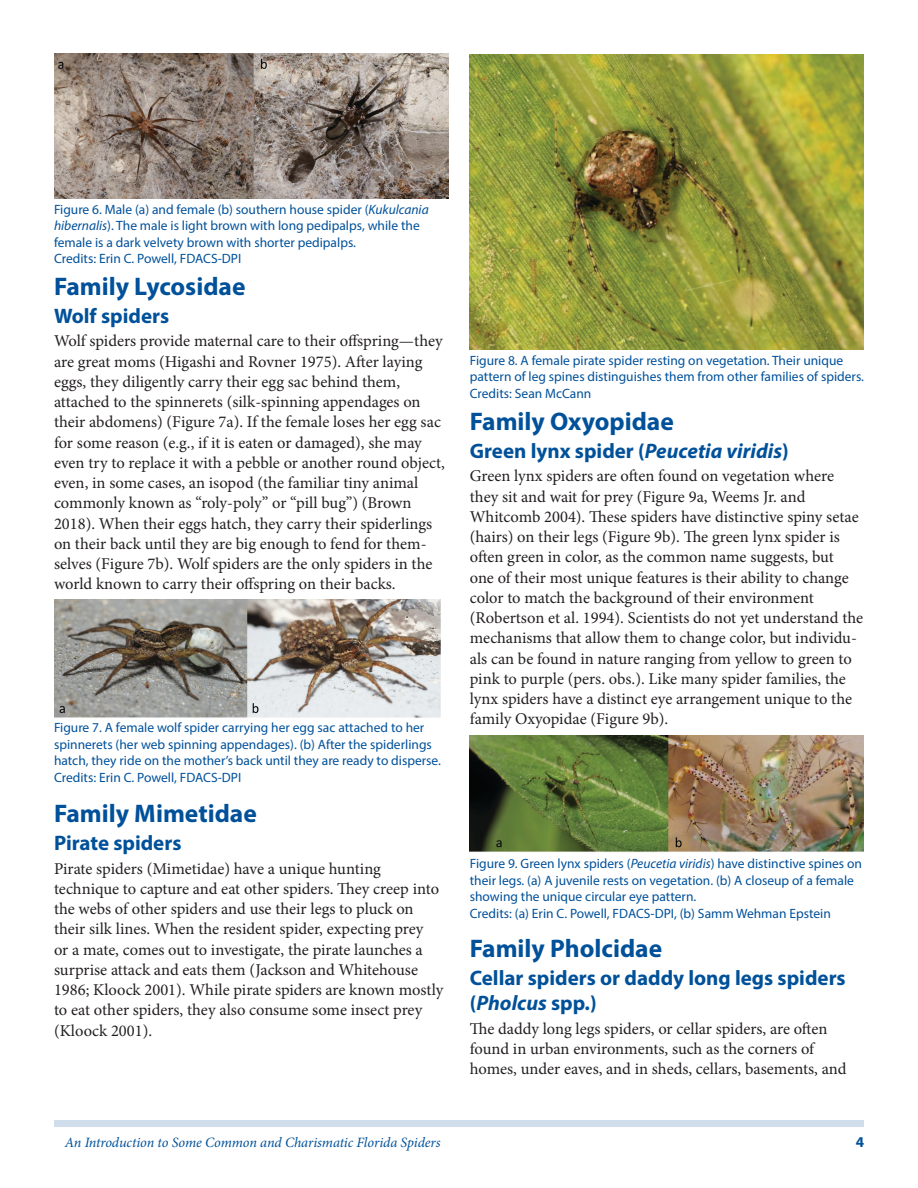
<style>
.page{position:relative;width:918px;height:1188px;background:#fff}
.page>*{position:absolute;margin:0;border:0;box-sizing:border-box;transform-origin:0 0}
.SectionHeading0{font:700 25.5px "Myriad Pro";color:#01519a}
.SectionHeading1{font:700 21px/25.2px "Myriad Pro";color:#01519a}
.Paragraph{font:16.5px/20.2px "Minion Pro";color:#231f20}
.t1{font:700 15px "Myriad Pro";color:#01519a}
.RunningTitleItalics{font:italic 14.25px "Minion Pro";letter-spacing:-.005em;color:#01519a}
.t2{font:13.5px/16.5px "Myriad Pro";color:#01519a}
.s1{font-style:italic}
</style>
<div class="page">
<div style="left:54px;top:1120px;width:810px;height:7px;background:#d0deeb"></div>
<img style="left:54px;top:54px;width:394px;height:144px">
<img style="left:54px;top:599px;width:387px;height:119px">
<img style="left:470px;top:54px;width:394px;height:295px">
<img style="left:470px;top:735px;width:394px;height:117px">
<p class="t2" style="left:54px;top:201px;width:376px">Figure 6. Male (a) and female (b) southern house spider (<span class="s1">Kukulcania hibernalis</span>). The male is light brown with long pedipalps, while the female is a dark velvety brown with shorter pedipalps.<br>Credits: Erin C. Powell, FDACS-DPI</p>
<p class="SectionHeading0" style="left:54px;top:269px;width:193px">Family Lycosidae</p>
<p class="SectionHeading1" style="left:54px;top:303px;width:117px">Wolf spiders</p>
<p class="Paragraph" style="left:54px;top:331px;width:392px">Wolf spiders provide maternal care to their offspring—they are great moms (Higashi and Rovner 1975). After laying eggs, they diligently carry their egg sac behind them, attached to the spinnerets (silk-spinning appendages on their abdomens) (Figure 7a). If the female loses her egg sac for some reason (e.g., if it is eaten or damaged), she may even try to replace it with a pebble or another round object, even, in some cases, an isopod (the familiar tiny animal commonly known as “roly-poly” or “pill bug”) (Brown 2018). When their eggs hatch, they carry their spiderlings on their back until they are big enough to fend for them&shy;selves (Figure 7b). Wolf spiders are the only spiders in the world known to carry their offspring on their backs.</p>
<p class="t2" style="left:54px;top:719px;width:389px">Figure 7. A female wolf spider carrying her egg sac attached to her spinnerets (her web spinning appendages). (b) After the spiderlings hatch, they ride on the mother’s back until they are ready to disperse.<br>Credits: Erin C. Powell, FDACS-DPI</p>
<p class="SectionHeading0" style="left:54px;top:796px;width:204px">Family Mimetidae</p>
<p class="SectionHeading1" style="left:54px;top:830px;width:129px">Pirate spiders</p>
<p class="Paragraph" style="left:54px;top:858px;width:391px">Pirate spiders (Mimetidae) have a unique hunting technique to capture and eat other spiders. They creep into the webs of other spiders and use their legs to pluck on their silk lines. When the resident spider, expecting prey<br>or a mate, comes out to investigate, the pirate launches a surprise attack and eats them (Jackson and Whitehouse 1986; Kloock 2001). While pirate spiders are known mostly to eat other spiders, they also consume some insect prey (Kloock 2001).</p>
<p class="t2" style="left:470px;top:352px;width:396px">Figure 8. A female pirate spider resting on vegetation. Their unique pattern of leg spines distinguishes them from other families of spiders.<br>Credits: Sean McCann</p>
<p class="SectionHeading0" style="left:470px;top:404px;width:206px">Family Oxyopidae</p>
<p class="SectionHeading1" style="left:470px;top:438px;width:320px">Green lynx spider (<span class="s1">Peucetia viridis</span>)</p>
<p class="Paragraph" style="left:470px;top:466px;width:395px">Green lynx spiders are often found on vegetation where they sit and wait for prey (Figure 9a, Weems Jr. and Whitcomb 2004). These spiders have distinctive spiny setae (hairs) on their legs (Figure 9b). The green lynx spider is often green in color, as the common name suggests, but<br>one of their most unique features is their ability to change color to match the background of their environment (Robertson et al. 1994). Scientists do not yet understand the mechanisms that allow them to change color, but individu&shy;als can be found in nature ranging from yellow to green to pink to purple (pers. obs.). Like many spider families, the lynx spiders have a distinct eye arrangement unique to the family Oxyopidae (Figure 9b).</p>
<p class="t2" style="left:470px;top:855px;width:394px">Figure 9. Green lynx spiders (<span class="s1">Peucetia viridis</span>) have distinctive spines on their legs. (a) A juvenile rests on vegetation. (b) A closeup of a female showing the unique circular eye pattern.<br>Credits: (a) Erin C. Powell, FDACS-DPI, (b) Samm Wehman Epstein</p>
<p class="SectionHeading0" style="left:470px;top:931px;width:194px">Family Pholcidae</p>
<p class="SectionHeading1" style="left:470px;top:965px;width:377px">Cellar spiders or daddy long legs spiders (<span class="s1">Pholcus</span> spp.)</p>
<p class="Paragraph" style="left:470px;top:1018px;width:378px">The daddy long legs spiders, or cellar spiders, are often found in urban environments, such as the corners of homes, under eaves, and in sheds, cellars, basements, and</p>
<p class="RunningTitleItalics" style="left:65px;top:1133px;width:377px">An Introduction to Some Common and Charismatic Florida Spiders</p>
<p class="t1" style="left:856px;top:1133px;width:10px">4</p>
</div>
